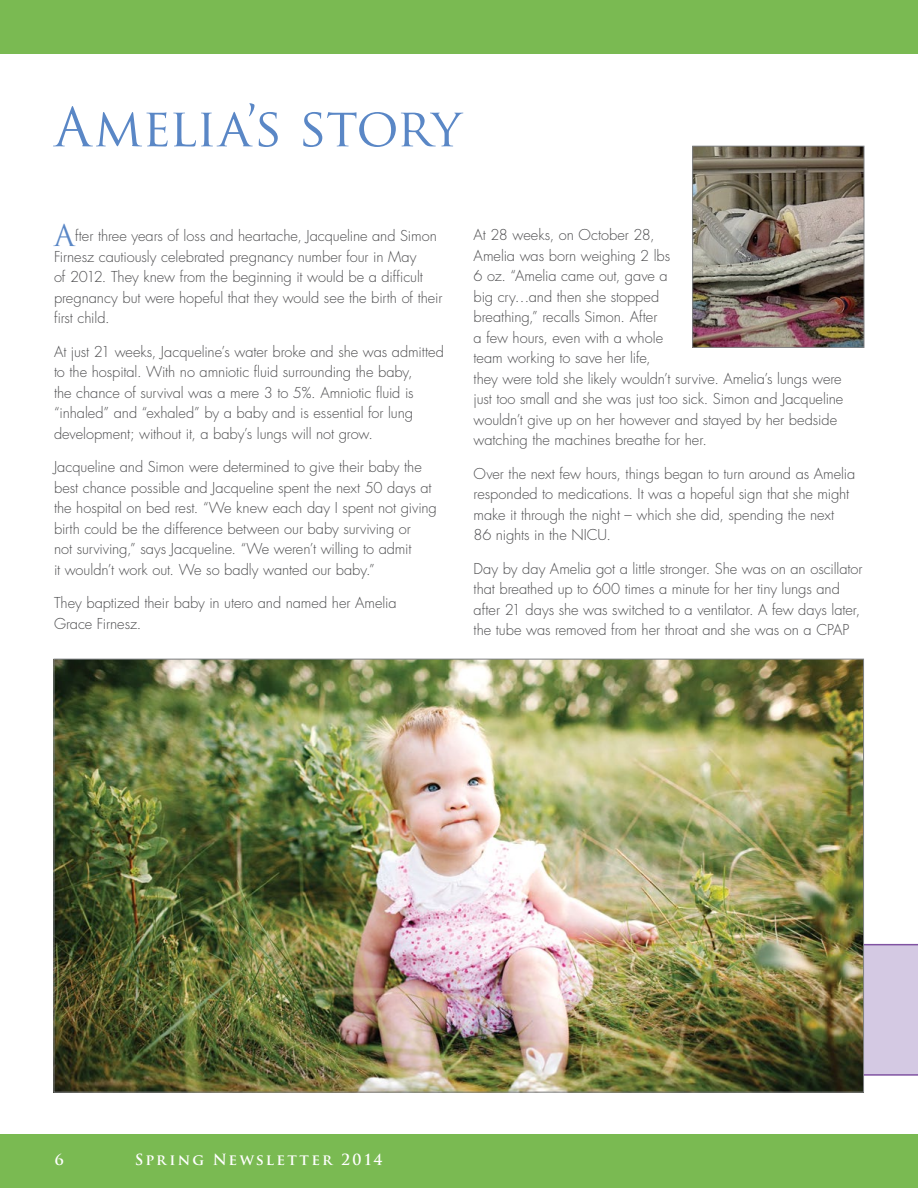
<style>
.page{position:relative;width:918px;height:1188px;background:#fff}
.page>*{position:absolute;margin:0;border:0;box-sizing:border-box;transform-origin:0 0}
.t1{font:52.5px "Trajan Pro";letter-spacing:-.02em;color:#5a87c6}
.t2{font:700 15px "Trajan Pro";letter-spacing:.13em;color:#fff}
.t3{font:300 14.7px/20.4px "Futura";letter-spacing:-.005em;color:#4d4d4f}
.s1{font-family:"Trajan Pro";font-weight:400;font-size:29.25px;color:#5a87c6}
</style>
<div class="page">
<div style="left:0;top:1135px;width:918px;height:53px;background:#7aba52"></div>
<div style="left:0;top:0;width:918px;height:54px;background:#7aba52"></div>
<div style="left:864px;top:944px;width:54px;height:132px;background:#d4c9e3"></div>
<img style="left:694px;top:148px;width:168px;height:198px">
<div style="left:692px;top:146px;width:172px;height:202px;border:1px solid #7e8083"></div>
<img style="left:56px;top:661px;width:806px;height:429px">
<h1 class="t1" style="left:54px;top:94px;width:409px">Amelia’s story</h1>
<p class="t3" style="left:54px;top:226px;width:390px"><span class="s1">A</span>fter three years of loss and heartache, Jacqueline and Simon Firnesz cautiously celebrated pregnancy number four in May<br>of 2012. They knew from the beginning it would be a difficult pregnancy but were hopeful that they would see the birth of their first child.</p>
<p class="t3" style="left:54px;top:341px;width:391px">At just 21 weeks, Jacqueline’s water broke and she was admitted to the hospital. With no amniotic fluid surrounding the baby,<br>the chance of survival was a mere 3 to 5%. Amniotic fluid is “inhaled” and “exhaled” by a baby and is essential for lung development; without it, a baby’s lungs will not grow.</p>
<p class="t3" style="left:54px;top:457px;width:384px">Jacqueline and Simon were determined to give their baby the best chance possible and Jacqueline spent the next 50 days at the hospital on bed rest. “We knew each day I spent not giving birth could be the difference between our baby surviving or<br>not surviving,” says Jacqueline. “We weren’t willing to admit<br>it wouldn’t work out. We so badly wanted our baby.”</p>
<p class="t3" style="left:54px;top:593px;width:344px">They baptized their baby in utero and named her Amelia<br>Grace Firnesz.</p>
<p class="t3" style="left:474px;top:225px;width:371px">At 28 weeks, on October 28,<br>Amelia was born weighing 2 lbs<br>6 oz. “Amelia came out, gave a<br>big cry…and then she stopped<br>breathing,” recalls Simon. After<br>a few hours, even with a whole<br>team working to save her life,<br>they were told she likely wouldn’t survive. Amelia’s lungs were just too small and she was just too sick. Simon and Jacqueline wouldn’t give up on her however and stayed by her bedside watching the machines breathe for her.</p>
<p class="t3" style="left:474px;top:463px;width:383px">Over the next few hours, things began to turn around as Amelia responded to medications. It was a hopeful sign that she might make it through the night – which she did, spending the next 86 nights in the NICU.</p>
<p class="t3" style="left:474px;top:559px;width:390px">Day by day Amelia got a little stronger. She was on an oscillator that breathed up to 600 times a minute for her tiny lungs and after 21 days she was switched to a ventilator. A few days later, the tube was removed from her throat and she was on a CPAP</p>
<p class="t2" style="left:55px;top:1150px;width:10px">6</p>
<p class="t2" style="left:135px;top:1150px;width:249px">Spring Newsletter 2014</p>
</div>
